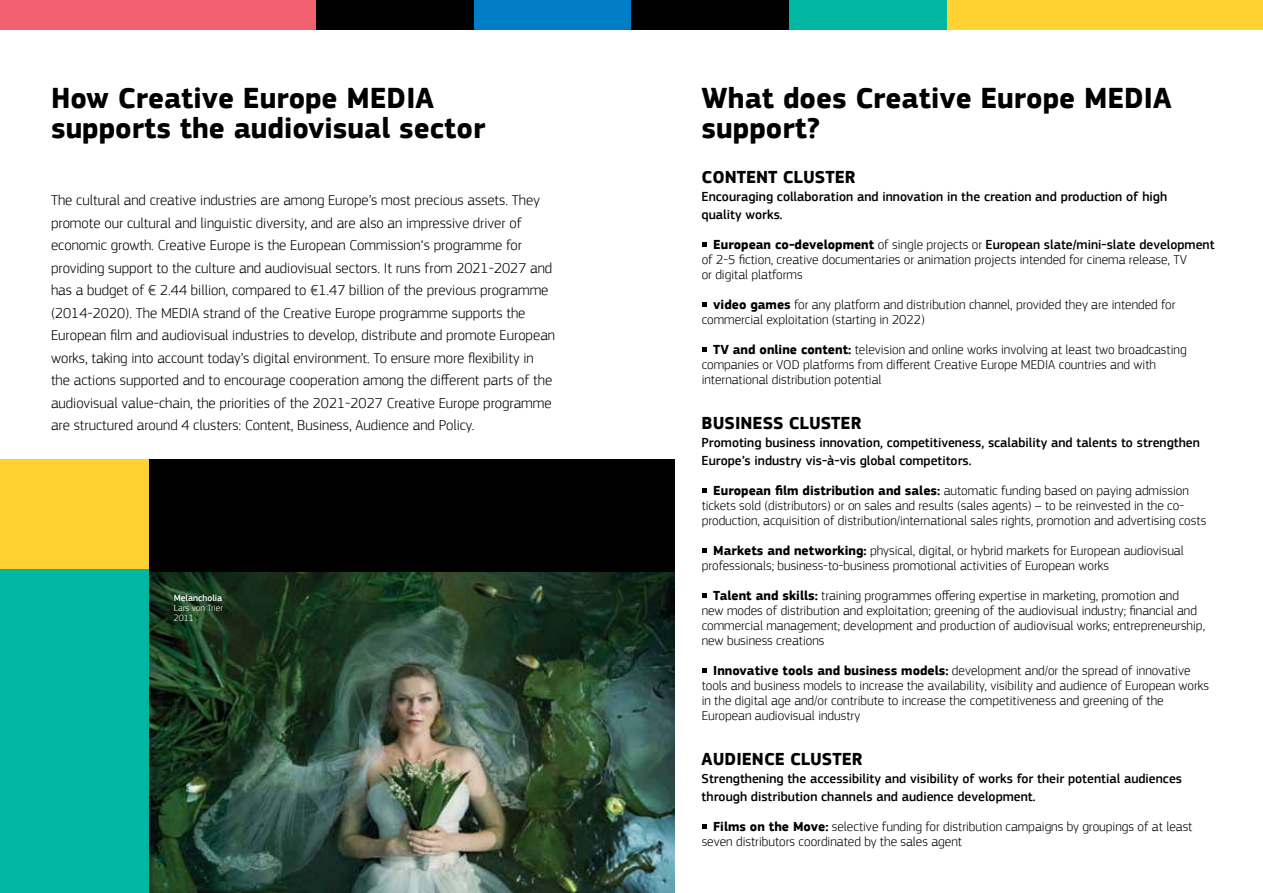
<style>
.page{position:relative;width:1263px;height:893px;background:#fff}
.page>*{position:absolute;margin:0;border:0;box-sizing:border-box;transform-origin:0 0}
.t1{font:700 30px/30px "PF Square Sans Pro";color:#000}
.t2{font:700 18px "PF Square Sans Pro";color:#000}
.t3{font:300 15px/22.5px "PF Square Sans Pro";color:#000}
.t4{font:300 13.5px/15px "PF Square Sans Pro";color:#000}
.t5{font:500 13.5px/18px "PF Square Sans Pro";color:#000}
.t6{font:300 9.45px/10.2px "PF Square Sans Pro";color:#fff}
.t7{font:500 9.45px "PF Square Sans Pro";color:#fff}
.s1{font-weight:700}
.s2{font-weight:500}
</style>
<div class="page">
<svg style="left:702px;top:242px;width:4px;height:5px"></svg>
<svg style="left:702px;top:302px;width:4px;height:5px"></svg>
<svg style="left:702px;top:347px;width:4px;height:5px"></svg>
<svg style="left:702px;top:488px;width:4px;height:5px"></svg>
<svg style="left:702px;top:548px;width:4px;height:5px"></svg>
<svg style="left:702px;top:593px;width:4px;height:5px"></svg>
<svg style="left:702px;top:668px;width:4px;height:5px"></svg>
<svg style="left:702px;top:824px;width:4px;height:5px"></svg>
<div style="left:0;top:0;width:158px;height:30px;background:#f1606e"></div>
<div style="left:158px;top:0;width:158px;height:30px;background:#f1606e"></div>
<div style="left:316px;top:0;width:158px;height:30px;background:#000"></div>
<div style="left:474px;top:0;width:157px;height:30px;background:#007dc5"></div>
<div style="left:631px;top:0;width:158px;height:30px;background:#000"></div>
<div style="left:789px;top:0;width:158px;height:30px;background:#00b7a3"></div>
<div style="left:947px;top:0;width:158px;height:30px;background:#ffd131"></div>
<div style="left:1105px;top:0;width:158px;height:30px;background:#ffd131"></div>
<img style="left:149px;top:572px;width:525px;height:321px">
<div style="left:0;top:459px;width:674px;height:113px;background:#000"></div>
<div style="left:0;top:459px;width:149px;height:113px;background:#ffd131"></div>
<div style="left:0;top:570px;width:149px;height:323px;background:#00b7a3"></div>
<h1 class="t1" style="left:51px;top:84px;width:436px">How Creative Europe MEDIA supports the audiovisual sector</h1>
<p class="t3" style="left:51px;top:189px;width:506px">The cultural and creative industries are among Europe’s most precious assets. They promote our cultural and linguistic diversity, and are also an impressive driver of economic growth. Creative Europe is the European Commission‘s programme for providing support to the culture and audiovisual sectors. It runs from 2021-2027 and has a budget of € 2.44 billion, compared to €1.47 billion of the previous programme (2014-2020). The MEDIA strand of the Creative Europe programme supports the European film and audiovisual industries to develop, distribute and promote European works, taking into account today’s digital environment. To ensure more flexibility in the actions supported and to encourage cooperation among the different parts of the audiovisual value-chain, the priorities of the 2021-2027 Creative Europe programme are structured around 4 clusters: Content, Business, Audience and Policy.</p>
<p class="t7" style="left:174px;top:592px;width:50px">Melancholia</p>
<p class="t6" style="left:174px;top:603px;width:51px">Lars von Trier<br>2011</p>
<h1 class="t1" style="left:702px;top:84px;width:471px">What does Creative Europe MEDIA support?</h1>
<h2 class="t2" style="left:702px;top:166px;width:155px">CONTENT CLUSTER</h2>
<p class="t5" style="left:702px;top:187px;width:467px">Encouraging collaboration and innovation in the creation and production of high quality works.</p>
<p class="t4" style="left:702px;top:237px;width:514px;text-indent:12px"><span class="s1">European co-development</span> of single projects or <span class="s2">European slate/mini-slate development </span>of 2-5 fiction, creative documentaries or animation projects intended for cinema release, TV<br>or digital platforms</p>
<p class="t4" style="left:702px;top:297px;width:475px;text-indent:12px"><span class="s1">video games</span> for any platform and distribution channel, provided they are intended for commercial exploitation (starting in 2022)</p>
<p class="t4" style="left:702px;top:342px;width:486px;text-indent:12px"><span class="s1">TV and online content:</span> television and online works involving at least two broadcasting companies or VOD platforms from different Creative Europe MEDIA countries and with international distribution potential</p>
<h2 class="t2" style="left:702px;top:412px;width:161px">BUSINESS CLUSTER</h2>
<p class="t5" style="left:702px;top:433px;width:500px">Promoting business innovation, competitiveness, scalability and talents to strengthen<br>Europe’s industry vis-à-vis global competitors.</p>
<p class="t4" style="left:702px;top:483px;width:506px;text-indent:12px"><span class="s1">European film distribution and sales:</span> automatic funding based on paying admission tickets sold (distributors) or on sales and results (sales agents) – to be reinvested in the co&shy;production, acquisition of distribution/international sales rights, promotion and advertising costs</p>
<p class="t4" style="left:702px;top:543px;width:484px;text-indent:12px"><span class="s1">Markets and networking:</span> physical, digital, or hybrid markets for European audiovisual professionals; business-to-business promotional activities of European works</p>
<p class="t4" style="left:702px;top:588px;width:505px;text-indent:12px"><span class="s1">Talent and skills:</span> training programmes offering expertise in marketing, promotion and<br>new modes of distribution and exploitation; greening of the audiovisual industry; financial and commercial management; development and production of audiovisual works; entrepreneurship, new business creations</p>
<p class="t4" style="left:702px;top:663px;width:509px;text-indent:12px"><span class="s1">Innovative tools and business models:</span> development and/or the spread of innovative tools and business models to increase the availability, visibility and audience of European works in the digital age and/or contribute to increase the competitiveness and greening of the European audiovisual industry</p>
<h2 class="t2" style="left:702px;top:748px;width:162px">AUDIENCE CLUSTER</h2>
<p class="t5" style="left:702px;top:769px;width:482px">Strengthening the accessibility and visibility of works for their potential audiences through distribution channels and audience development.</p>
<p class="t4" style="left:702px;top:819px;width:492px;text-indent:12px"><span class="s1">Films on the Move:</span> selective funding for distribution campaigns by groupings of at least seven distributors coordinated by the sales agent</p>
</div>
